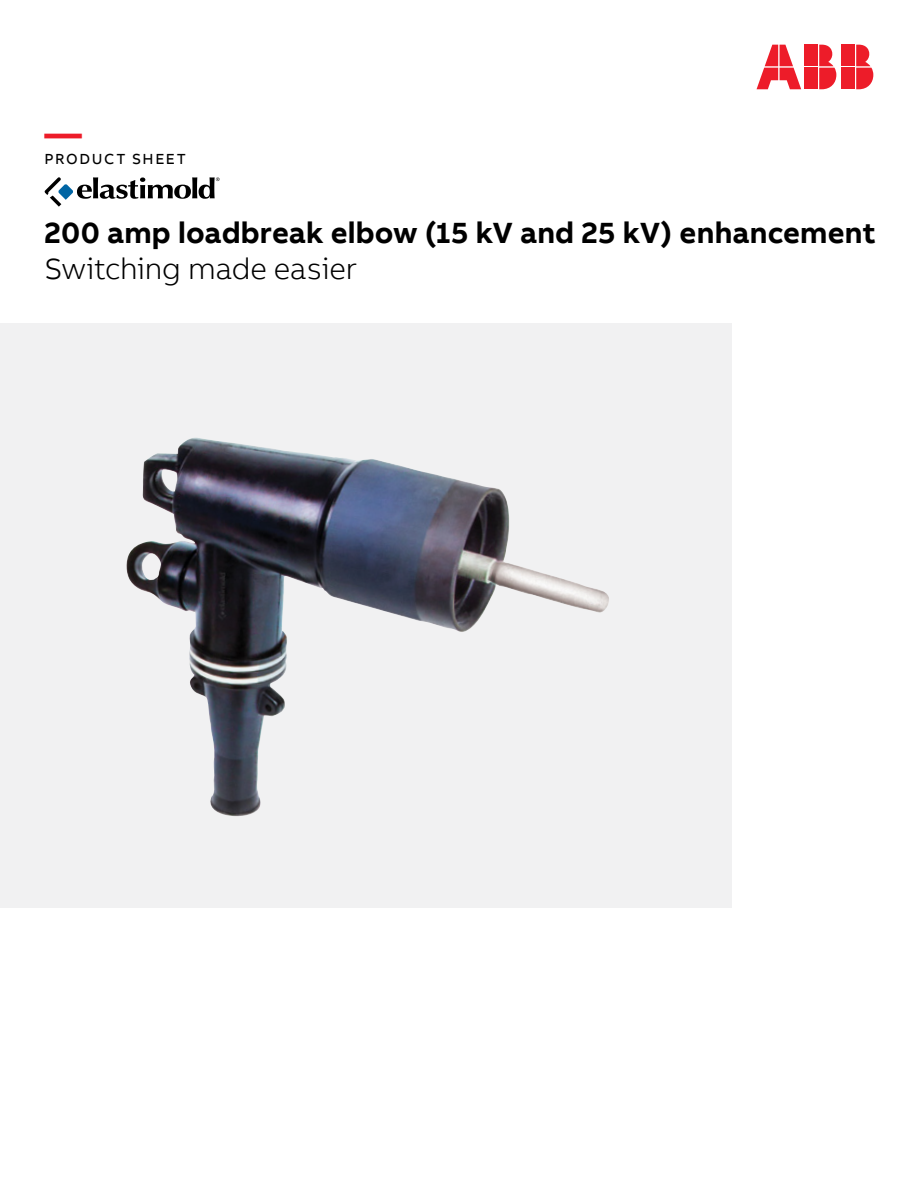
<style>
.page{position:relative;width:918px;height:1188px;background:#fff}
.page>*{position:absolute;margin:0;border:0;box-sizing:border-box;transform-origin:0 0}
.t1{font:700 37.5px "AB Bvoice";color:#ed1c29}
.t2{font:700 30px "AB Bvoice";letter-spacing:.005em;color:#000}
.t3{font:300 30px "AB Bvoice";letter-spacing:-.01em;color:#000}
.t4{font:15px "AB Bvoice";letter-spacing:.11em;color:#000}
</style>
<div class="page">
<div style="left:842px;top:45px;width:13px;height:21px;background:#ed1c29"></div>
<div style="left:842px;top:68px;width:13px;height:21px;background:#ed1c29"></div>
<svg style="left:856px;top:45px;width:17px;height:44px"></svg>
<svg style="left:757px;top:45px;width:44px;height:44px"></svg>
<div style="left:805px;top:45px;width:13px;height:21px;background:#ed1c29"></div>
<div style="left:805px;top:68px;width:13px;height:21px;background:#ed1c29"></div>
<svg style="left:819px;top:45px;width:17px;height:44px"></svg>
<div style="left:0;top:323px;width:732px;height:585px;background:#f1f1f2"></div>
<svg style="left:45px;top:177px;width:175px;height:30px"></svg>
<img style="left:126px;top:447px;width:483px;height:370px">
<p class="t1" style="left:45px;top:109px;width:39px">—</p>
<p class="t4" style="left:45px;top:150px;width:143px">PRODUCT SHEET</p>
<p class="t2" style="left:45px;top:213px;width:833px">200 amp loadbreak elbow (15 kV and 25 kV) enhancement</p>
<p class="t3" style="left:45px;top:251px;width:314px">Switching made easier</p>
</div>
